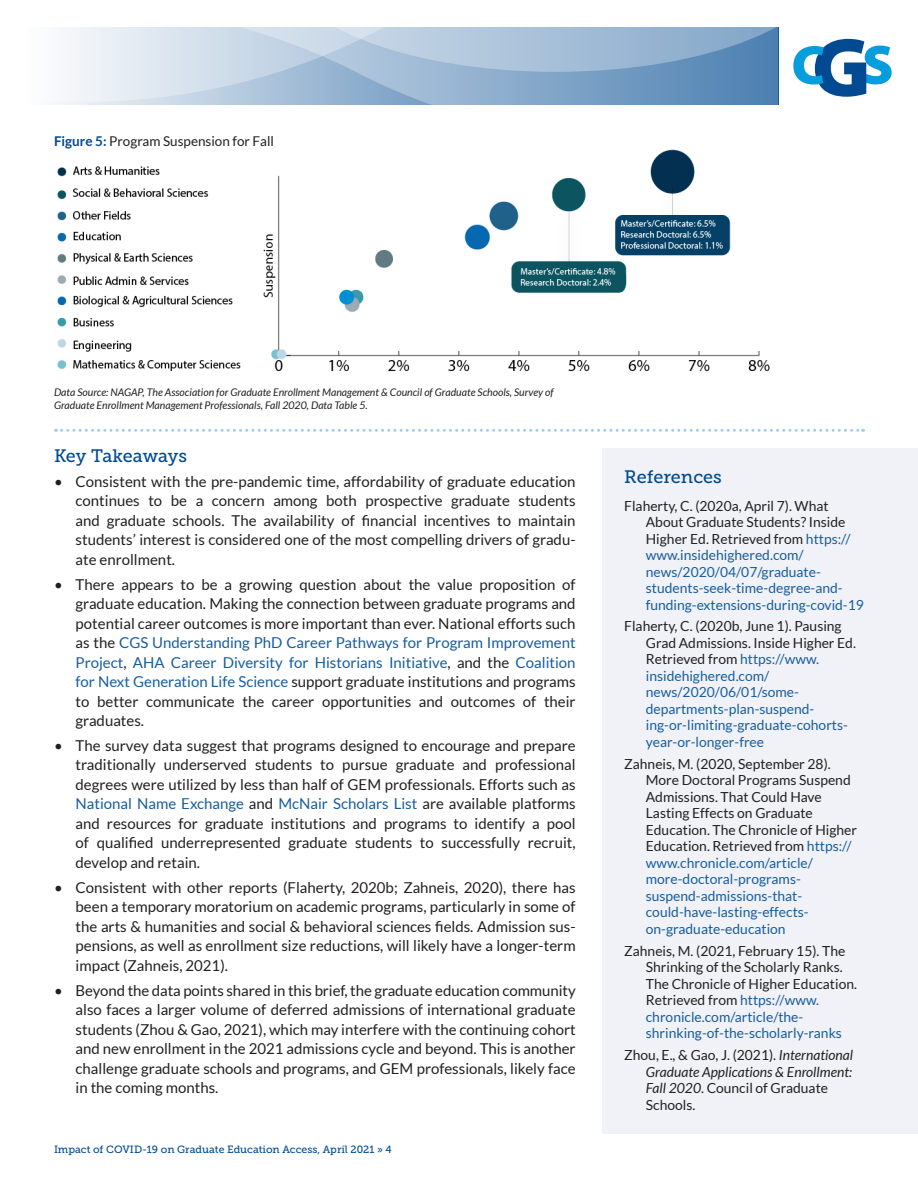
<style>
.page{position:relative;width:918px;height:1188px;background:#fff}
.page>*{position:absolute;margin:0;border:0;box-sizing:border-box;transform-origin:0 0}
.body-subhead{font:18px "Museo Slab 500";color:#014a91}
.body-bullet{font:15px/19.5px "Lato";color:#231f20;text-align:justify}
.body-references{font:13.8px/16.5px "Lato";color:#231f20}
.body-references-2{font:13.8px/16.5px "Lato";color:#175d9e}
.body-references-3{font:italic 13.8px/16.5px "Lato";color:#231f20}
.table_title{font:13.5px "Lato";color:#231f20}
.table-note_source_it{font:italic 10.5px/12.8px "Lato";color:#231f20}
.t1{font:10.5px "Museo Slab 500";color:#014a91}
.s1{font-weight:700;color:#014a91}
.s2{color:#175d9e}
.s3{color:#231f20}
.s4{font-style:normal}
</style>
<div class="page">
<svg style="left:55px;top:103px;width:723px;height:2px"></svg>
<svg style="left:55px;top:27px;width:724px;height:76px;background:#ccdae8"></svg>
<svg style="left:280px;top:27px;width:612px;height:70px;background:#94b5d2"></svg>
<img style="left:57px;top:149px;width:713px;height:223px">
<svg style="left:56px;top:429px;width:807px;height:3px"></svg>
<div style="left:603px;top:448px;width:315px;height:686px;background:#f0f2f8"></div>
<p class="table_title" style="left:54px;top:133px;width:222px"><span class="s1">Figure 5:</span> Program Suspension for Fall</p>
<p class="table-note_source_it" style="left:54px;top:386px;width:501px">Data Source: NAGAP, The Association for Graduate Enrollment Management &amp; Council of Graduate Schools, Survey of<br>Graduate Enrollment Management Professionals, Fall 2020, Data Table 5.</p>
<p class="body-subhead" style="left:54px;top:445px;width:135px">Key Takeaways</p>
<p class="body-bullet" style="left:76px;top:471px;width:502px;text-indent:-22px">• Consistent with the pre-pandemic time, affordability of graduate education continues to be a concern among both prospective graduate students and graduate schools. The availability of financial incentives to maintain students’ interest is considered one of the most compelling drivers of gradu&shy;ate enrollment.</p>
<p class="body-bullet" style="left:76px;top:574px;width:502px;text-indent:-22px">• There appears to be a growing question about the value proposition of graduate education. Making the connection between graduate programs and potential career outcomes is more important than ever. National efforts such as the <span class="s2">CGS Understanding PhD Career Pathways for Program Improvement Project</span>, <span class="s2">AHA Career Diversity for Historians Initiative</span>, and the <span class="s2">Coalition for Next Generation Life Science</span> support graduate institutions and programs to better communicate the career opportunities and outcomes of their graduates.</p>
<p class="body-bullet" style="left:76px;top:736px;width:502px;text-indent:-22px">• The survey data suggest that programs designed to encourage and prepare traditionally underserved students to pursue graduate and professional degrees were utilized by less than half of GEM professionals. Efforts such as <span class="s2">National Name Exchange</span> and <span class="s2">McNair Scholars List</span> are available platforms and resources for graduate institutions and programs to identify a pool of qualified underrepresented graduate students to successfully recruit, develop and retain.</p>
<p class="body-bullet" style="left:76px;top:878px;width:502px;text-indent:-22px">• Consistent with other reports (Flaherty, 2020b; Zahneis, 2020), there has been a temporary moratorium on academic programs, particularly in some of the arts &amp; humanities and social &amp; behavioral sciences fields. Admission sus&shy;pensions, as well as enrollment size reductions, will likely have a longer-term impact (Zahneis, 2021).</p>
<p class="body-bullet" style="left:76px;top:980px;width:502px;text-indent:-22px">• Beyond the data points shared in this brief, the graduate education community also faces a larger volume of deferred admissions of international graduate students (Zhou &amp; Gao, 2021), which may interfere with the continuing cohort and new enrollment in the 2021 admissions cycle and beyond. This is another challenge graduate schools and programs, and GEM professionals, likely face in the coming months.</p>
<p class="t1" style="left:54px;top:1143px;width:339px">Impact of COVID-19 on Graduate Education Access, April 2021 » 4</p>
<p class="body-subhead" style="left:624px;top:467px;width:99px">References</p>
<p class="body-references-2" style="left:646px;top:497px;width:220px;text-indent:-22px"><span class="s3">Flaherty, C. (2020a, April 7). What About Graduate Students? Inside Higher Ed. Retrieved from</span> https:// www.insidehighered.com/ news/2020/04/07/graduate&shy;students-seek-time-degree-and&shy;funding-extensions-during-covid-19</p>
<p class="body-references-2" style="left:646px;top:618px;width:212px;text-indent:-22px"><span class="s3">Flaherty, C. (2020b, June 1). Pausing<br>Grad Admissions. Inside Higher Ed.<br>Retrieved from</span> https://www. insidehighered.com/ news/2020/06/01/some&shy;departments-plan-suspend&shy;ing-or-limiting-graduate-cohorts&shy;year-or-longer-free</p>
<p class="body-references" style="left:646px;top:756px;width:213px;text-indent:-22px">Zahneis, M. (2020, September 28).<br>More Doctoral Programs Suspend<br>Admissions. That Could Have<br>Lasting Effects on Graduate<br>Education. The Chronicle of Higher<br>Education. Retrieved from <span class="s2">https:// www.chronicle.com/article/ more-doctoral-programs&shy;suspend-admissions-that&shy;could-have-lasting-effects&shy;on-graduate-education</span></p>
<p class="body-references" style="left:646px;top:942px;width:213px;text-indent:-22px">Zahneis, M. (2021, February 15). The Shrinking of the Scholarly Ranks.<br>The Chronicle of Higher Education.<br>Retrieved from <span class="s2">https://www. chronicle.com/article/the&shy;shrinking-of-the-scholarly-ranks</span></p>
<p class="body-references-3" style="left:646px;top:1047px;width:209px;text-indent:-22px"><span class="s4">Zhou, E., &amp; Gao, J. (2021).</span> International<br>Graduate Applications &amp; Enrollment:<br>Fall 2020<span class="s4">. Council of Graduate<br>Schools.</span></p>
</div>
